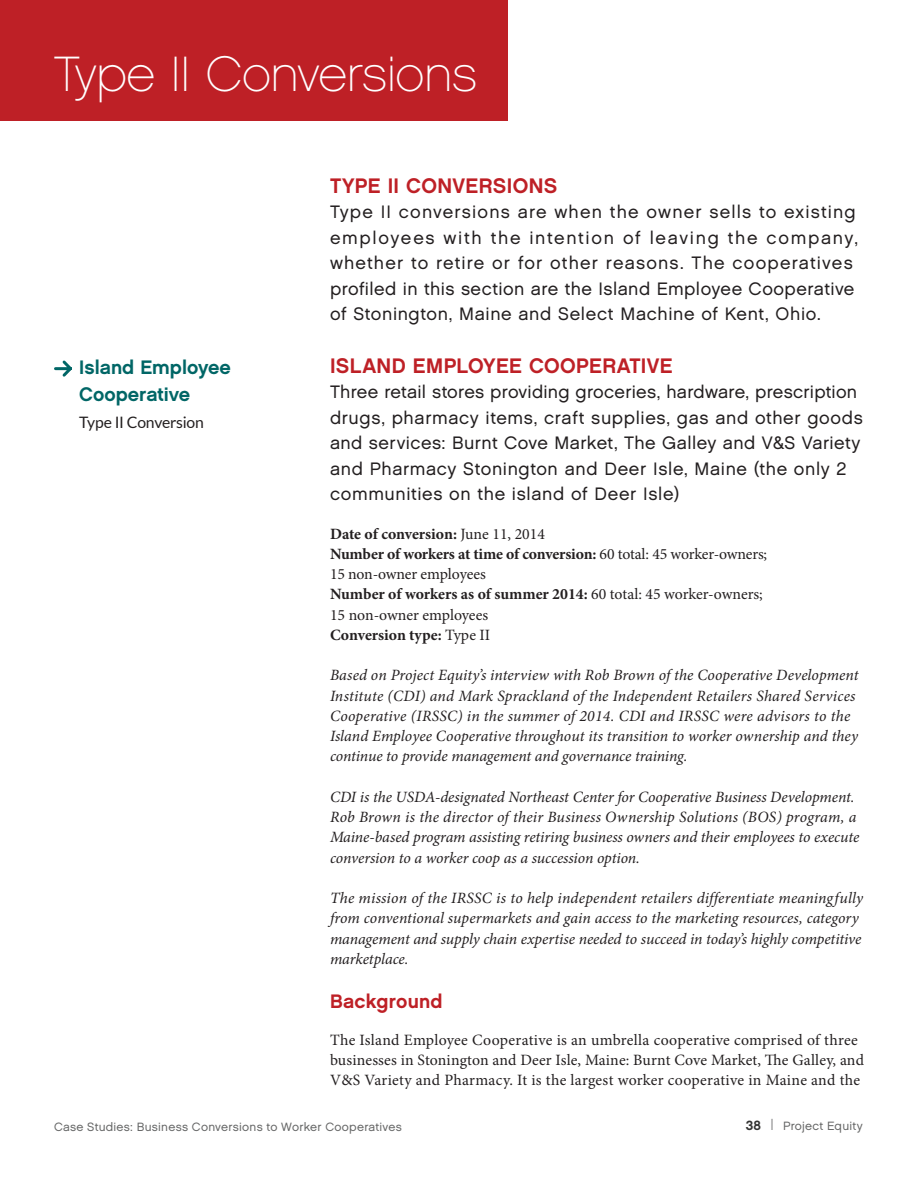
<style>
.page{position:relative;width:918px;height:1188px;background:#fff}
.page>*{position:absolute;margin:0;border:0;box-sizing:border-box;transform-origin:0 0}
.t1{font:49.5px "Chalet Paris Nineteen Sixty";letter-spacing:-.005em;color:#fff}
.t2{font:21px "Chalet New York Nineteen Sixty";letter-spacing:.015em;color:#be2026}
.t3{font:19.5px/27px "Chalet New York Nineteen Sixty";color:#016666}
.t4{font:19.5px "Chalet New York Nineteen Sixty";letter-spacing:.01em;color:#be2026}
.t5{font:18px/25.5px "Chalet London Nineteen Sixty";letter-spacing:.06em;color:#231f20}
.t6{font:18px/25.5px "Chalet London Nineteen Sixty";letter-spacing:.035em;color:#231f20}
.t7{font:italic 15.75px/20.2px "Minion Pro";color:#231f20}
.t8{font:15.75px/20.2px "Minion Pro";letter-spacing:.01em;color:#231f20}
.t9{font:15.75px "Lato";letter-spacing:-.015em;color:#231f20}
.t10{font:12px "Chalet London Nineteen Sixty";letter-spacing:.02em;color:#666767}
.s1{font-weight:700}
.s2{font-family:"Chalet New York Nineteen Sixty";font-size:13.5px;color:#343433}
.s3{font-size:15px;color:#99999a}
</style>
<div class="page">
<div style="left:0;top:0;width:507px;height:120px;background:#be2026"></div>
<svg style="left:54px;top:360px;width:18px;height:17px"></svg>
<h1 class="t1" style="left:54px;top:45px;width:425px">Type II Conversions</h1>
<p class="t3" style="left:79px;top:353px;width:153px">Island Employee<br>Cooperative</p>
<p class="t9" style="left:79px;top:414px;width:126px">Type II Conversion</p>
<h2 class="t2" style="left:330px;top:172px;width:229px">TYPE II CONVERSIONS</h2>
<p class="t5" style="left:330px;top:199px;width:530px">Type II conversions are when the owner sells to existing employees with the intention of leaving the company, whether to retire or for other reasons. The cooperatives profiled in this section are the Island Employee Cooperative of Stonington, Maine and Select Machine of Kent, Ohio.</p>
<h2 class="t2" style="left:330px;top:352px;width:344px">ISLAND EMPLOYEE COOPERATIVE</h2>
<p class="t6" style="left:330px;top:379px;width:534px">Three retail stores providing groceries, hardware, prescription drugs, pharmacy items, craft supplies, gas and other goods and services: Burnt Cove Market, The Galley and V&amp;S Variety and Pharmacy Stonington and Deer Isle, Maine (the only 2 communities on the island of Deer Isle)</p>
<p class="t8" style="left:330px;top:524px;width:439px"><span class="s1">Date of conversion:</span> June 11, 2014<br><span class="s1">Number of workers at time of conversion:</span> 60 total: 45 worker-owners; 15 non-owner employees<br><span class="s1">Number of workers as of summer 2014:</span> 60 total: 45 worker-owners; 15 non-owner employees<br><span class="s1">Conversion type:</span> Type II</p>
<p class="t7" style="left:330px;top:665px;width:530px">Based on Project Equity’s interview with Rob Brown of the Cooperative Development Institute (CDI) and Mark Sprackland of the Independent Retailers Shared Services Cooperative (IRSSC) in the summer of 2014. CDI and IRSSC were advisors to the Island Employee Cooperative throughout its transition to worker ownership and they continue to provide management and governance training.</p>
<p class="t7" style="left:330px;top:787px;width:531px">CDI is the USDA-designated Northeast Center for Cooperative Business Development.<br>Rob Brown is the director of their Business Ownership Solutions (BOS) program, a Maine-based program assisting retiring business owners and their employees to execute conversion to a worker coop as a succession option.</p>
<p class="t7" style="left:330px;top:888px;width:535px">The mission of the IRSSC is to help independent retailers differentiate meaningfully from conventional supermarkets and gain access to the marketing resources, category management and supply chain expertise needed to succeed in today’s highly competitive marketplace.</p>
<p class="t4" style="left:330px;top:989px;width:114px">Background</p>
<p class="t8" style="left:330px;top:1030px;width:536px">The Island Employee Cooperative is an umbrella cooperative comprised of three businesses in Stonington and Deer Isle, Maine: Burnt Cove Market, The Galley, and<br>V&amp;S Variety and Pharmacy. It is the largest worker cooperative in Maine and the</p>
<p class="t10" style="left:54px;top:1119px;width:349px">Case Studies: Business Conversions to Worker Cooperatives</p>
<p class="t10" style="left:746px;top:1118px;width:119px"><span class="s2">38</span> <span class="s3">|</span> Project Equity</p>
</div>
